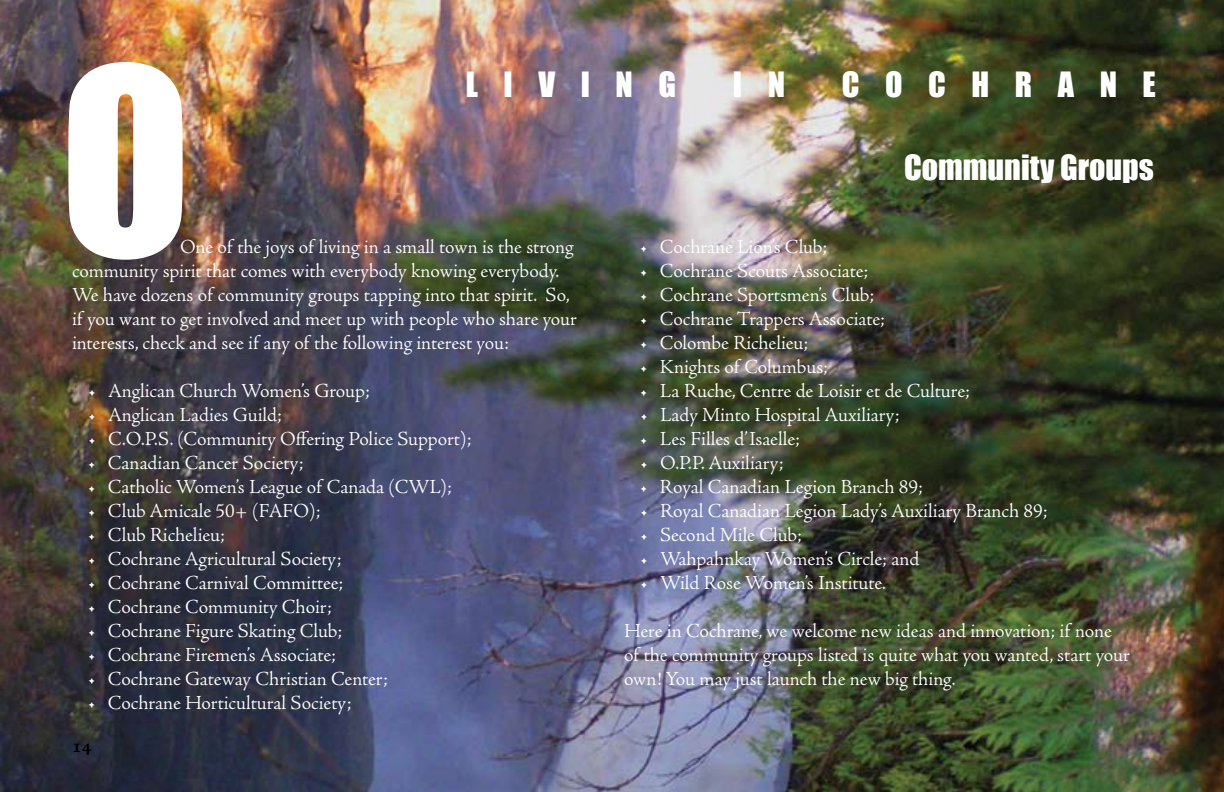
<style>
.page{position:relative;width:1224px;height:792px;background:#fff}
.page>*{position:absolute;margin:0;border:0;box-sizing:border-box;transform-origin:0 0}
.t1{font:240px "Impact";color:#fff}
.t2{font:32px "Impact";color:#fff}
.t3{font:32px "Impact";letter-spacing:.02em;color:#fff}
.t4{font:32px "Impact";letter-spacing:.8em;color:#fff}
.t5{font:300 20px/24px "Adobe Jenson Pro";color:#fff}
.t6{font:700 20px "Adobe Jenson Pro";color:#000}
</style>
<div class="page">
<img style="left:0;top:0;width:1224px;height:792px">
<h1 class="t1" style="left:60px;top:-25px;width:133px">O</h1>
<h2 class="t3" style="left:466px;top:60px;width:212px">LIVING</h2>
<h2 class="t3" style="left:733px;top:60px;width:54px">I N</h2>
<h2 class="t4" style="left:842px;top:60px;width:316px">COCHRANE</h2>
<h2 class="t2" style="left:904px;top:142px;width:251px">Community Groups</h2>
<p class="t5" style="left:640px;top:236px;width:189px">• Cochrane Lion’s Club;</p>
<p class="t5" style="left:640px;top:260px;width:230px">• Cochrane Scouts Associate;</p>
<p class="t5" style="left:640px;top:284px;width:236px">• Cochrane Sportsmen’s Club;</p>
<p class="t5" style="left:640px;top:308px;width:247px">• Cochrane Trappers Associate;</p>
<p class="t5" style="left:640px;top:332px;width:170px">• Colombe Richelieu;</p>
<p class="t5" style="left:640px;top:356px;width:190px">• Knights of Columbus;</p>
<p class="t5" style="left:640px;top:380px;width:332px">• La Ruche, Centre de Loisir et de Culture;</p>
<p class="t5" style="left:640px;top:404px;width:261px">• Lady Minto Hospital Auxiliary;</p>
<p class="t5" style="left:640px;top:428px;width:162px">• Les Filles d’Isaelle;</p>
<p class="t5" style="left:640px;top:452px;width:145px">• O.P.P. Auxiliary;</p>
<p class="t5" style="left:640px;top:476px;width:285px">• Royal Canadian Legion Branch 89;</p>
<p class="t5" style="left:640px;top:500px;width:409px">• Royal Canadian Legion Lady’s Auxiliary Branch 89;</p>
<p class="t5" style="left:640px;top:524px;width:164px">• Second Mile Club;</p>
<p class="t5" style="left:640px;top:548px;width:281px">• Wahpahnkay Women’s Circle; and</p>
<p class="t5" style="left:640px;top:572px;width:247px">• Wild Rose Women’s Institute.</p>
<p class="t5" style="left:624px;top:620px;width:508px">Here in Cochrane, we welcome new ideas and innovation; if none of the community groups listed is quite what you wanted, start your own! You may just launch the new big thing.</p>
<p class="t5" style="left:72px;top:236px;width:507px;text-indent:108px">One of the joys of living in a small town is the strong community spirit that comes with everybody knowing everybody.<br>We have dozens of community groups tapping into that spirit. So, if you want to get involved and meet up with people who share your interests, check and see if any of the following interest you:</p>
<p class="t5" style="left:88px;top:380px;width:283px">• Anglican Church Women’s Group;</p>
<p class="t5" style="left:88px;top:404px;width:196px">• Anglican Ladies Guild;</p>
<p class="t5" style="left:88px;top:428px;width:385px">• C.O.P.S. (Community Offering Police Support);</p>
<p class="t5" style="left:88px;top:452px;width:217px">• Canadian Cancer Society;</p>
<p class="t5" style="left:88px;top:476px;width:366px">• Catholic Women’s League of Canada (CWL);</p>
<p class="t5" style="left:88px;top:500px;width:234px">• Club Amicale 50+ (FAFO);</p>
<p class="t5" style="left:88px;top:524px;width:139px">• Club Richelieu;</p>
<p class="t5" style="left:88px;top:548px;width:255px">• Cochrane Agricultural Society;</p>
<p class="t5" style="left:88px;top:572px;width:257px">• Cochrane Carnival Committee;</p>
<p class="t5" style="left:88px;top:596px;width:246px">• Cochrane Community Choir;</p>
<p class="t5" style="left:88px;top:620px;width:256px">• Cochrane Figure Skating Club;</p>
<p class="t5" style="left:88px;top:644px;width:250px">• Cochrane Firemen’s Associate;</p>
<p class="t5" style="left:88px;top:668px;width:302px">• Cochrane Gateway Christian Center;</p>
<p class="t5" style="left:88px;top:692px;width:265px">• Cochrane Horticultural Society;</p>
<p class="t6" style="left:72px;top:735px;width:21px">14</p>
</div>
